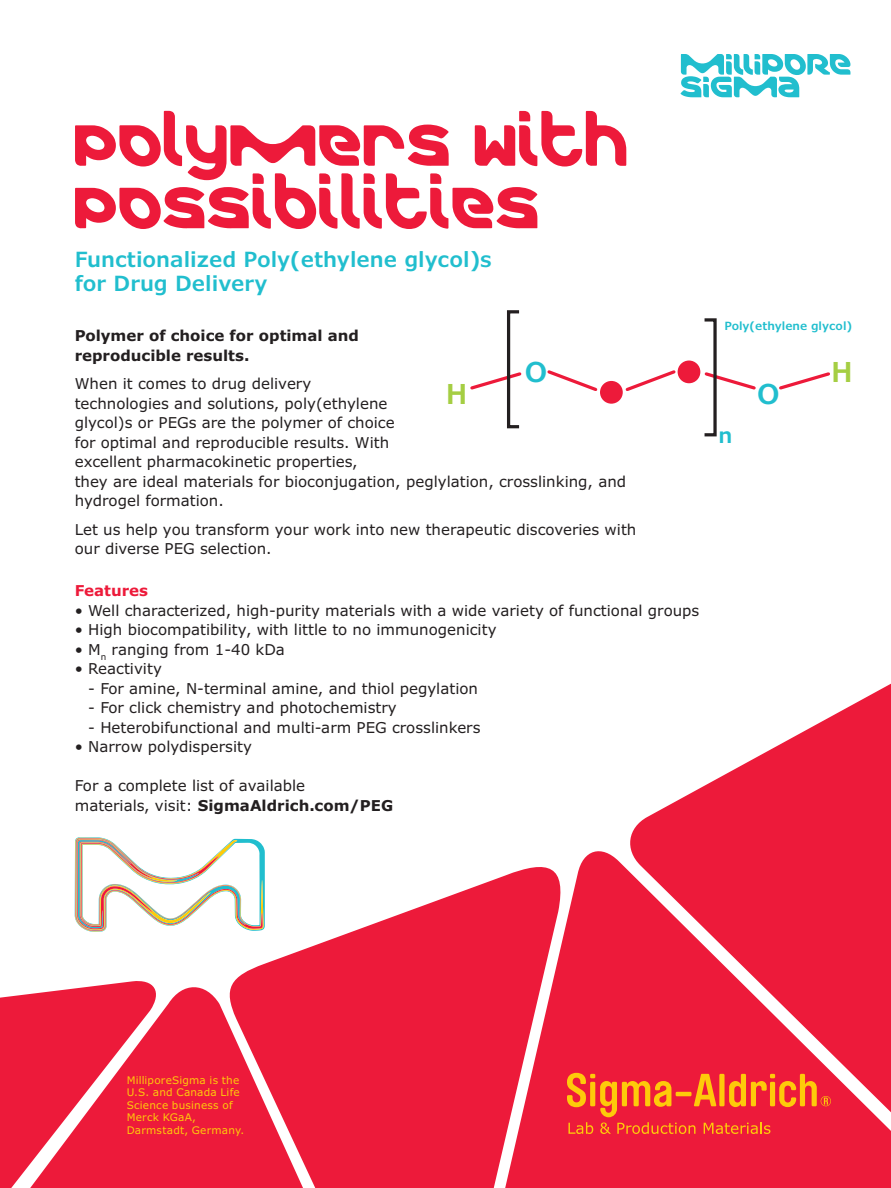
<style>
.page{position:relative;width:891px;height:1188px;background:#fff}
.page>*{position:absolute;margin:0;border:0;box-sizing:border-box;transform-origin:0 0}
.t1{font:58.8px/62.6px "Merck";color:#ed1a3a}
.t2{font:600 27.6px "Verdana Pro";color:#a5ce43}
.t3{font:600 27.6px "Verdana Pro";color:#21bece}
.t4{font:600 21px/24px "Verdana Pro";color:#21bece}
.t5{font:15px/19.5px "Verdana Pro";color:#231f20}
.t6{font:700 15px/19.5px "Verdana Pro";color:#231f20}
.t7{font:700 15px "Verdana Pro";color:#ed1a3a}
.t8{font:600 11.4px "Verdana Pro";color:#21bece}
.t9{font:10.5px/12.6px "Verdana Pro";letter-spacing:.02em;color:#feca0a}
.s1{font-weight:700}
</style>
<div class="page">
<svg style="left:234px;top:892px;width:225px;height:296px;fill:#ed1a3a"></svg>
<div style="left:163px;top:982px;width:243px;height:206px;background:#ed1a3a"></div>
<svg style="left:459px;top:851px;width:165px;height:337px;fill:#ed1a3a"></svg>
<svg style="left:624px;top:683px;width:267px;height:505px;fill:#ed1a3a"></svg>
<svg style="left:0;top:981px;width:163px;height:207px"></svg>
<svg style="left:567px;top:1073px;width:264px;height:61px"></svg>
<svg style="left:470px;top:310px;width:360px;height:127px"></svg>
<svg style="left:75px;top:837px;width:190px;height:95px"></svg>
<svg style="left:681px;top:54px;width:169px;height:43px"></svg>
<h1 class="t1" style="left:74px;top:114px;width:557px">POLYMERS WITH<br>POSSIBILITIES</h1>
<h3 class="t4" style="left:75px;top:248px;width:419px">Functionalized Poly(ethylene glycol)s for Drug Delivery</h3>
<p class="t8" style="left:724px;top:318px;width:129px">Poly(ethylene glycol)</p>
<p class="t6" style="left:75px;top:326px;width:286px">Polymer of choice for optimal and reproducible results.</p>
<p class="t5" style="left:75px;top:374px;width:553px">When it comes to drug delivery<br>technologies and solutions, poly(ethylene<br>glycol)s or PEGs are the polymer of choice<br>for optimal and reproducible results. With<br>excellent pharmacokinetic properties,<br>they are ideal materials for bioconjugation, peglylation, crosslinking, and hydrogel formation.</p>
<p class="t5" style="left:75px;top:520px;width:563px">Let us help you transform your work into new therapeutic discoveries with our diverse PEG selection.</p>
<p class="t7" style="left:75px;top:581px;width:75px">Features</p>
<p class="t5" style="left:75px;top:601px;width:626px">• Well characterized, high-purity materials with a wide variety of functional groups</p>
<p class="t5" style="left:75px;top:620px;width:423px">• High biocompatibility, with little to no immunogenicity</p>
<p class="t5" style="left:75px;top:640px;width:212px">• M<sub>n</sub> ranging from 1-40 kDa</p>
<p class="t5" style="left:75px;top:659px;width:89px">• Reactivity</p>
<p class="t5" style="left:88px;top:679px;width:391px">- For amine, N-terminal amine, and thiol pegylation</p>
<p class="t5" style="left:88px;top:698px;width:310px">- For click chemistry and photochemistry</p>
<p class="t5" style="left:88px;top:718px;width:394px">- Heterobifunctional and multi-arm PEG crosslinkers</p>
<p class="t5" style="left:75px;top:737px;width:179px">• Narrow polydispersity</p>
<p class="t5" style="left:75px;top:776px;width:320px">For a complete list of available<br>materials, visit: <span class="s1">SigmaAldrich.com/PEG</span></p>
<h2 class="t3" style="left:524px;top:354px;width:25px">O</h2>
<h2 class="t2" style="left:831px;top:354px;width:23px">H</h2>
<h2 class="t3" style="left:757px;top:376px;width:25px">O</h2>
<h2 class="t2" style="left:446px;top:376px;width:23px">H</h2>
<h3 class="t4" style="left:719px;top:424px;width:15px">n</h3>
<p class="t9" style="left:127px;top:1074px;width:119px">MilliporeSigma is the<br>U.S. and Canada Life<br>Science business of<br>Merck KGaA,<br>Darmstadt, Germany.</p>
</div>
